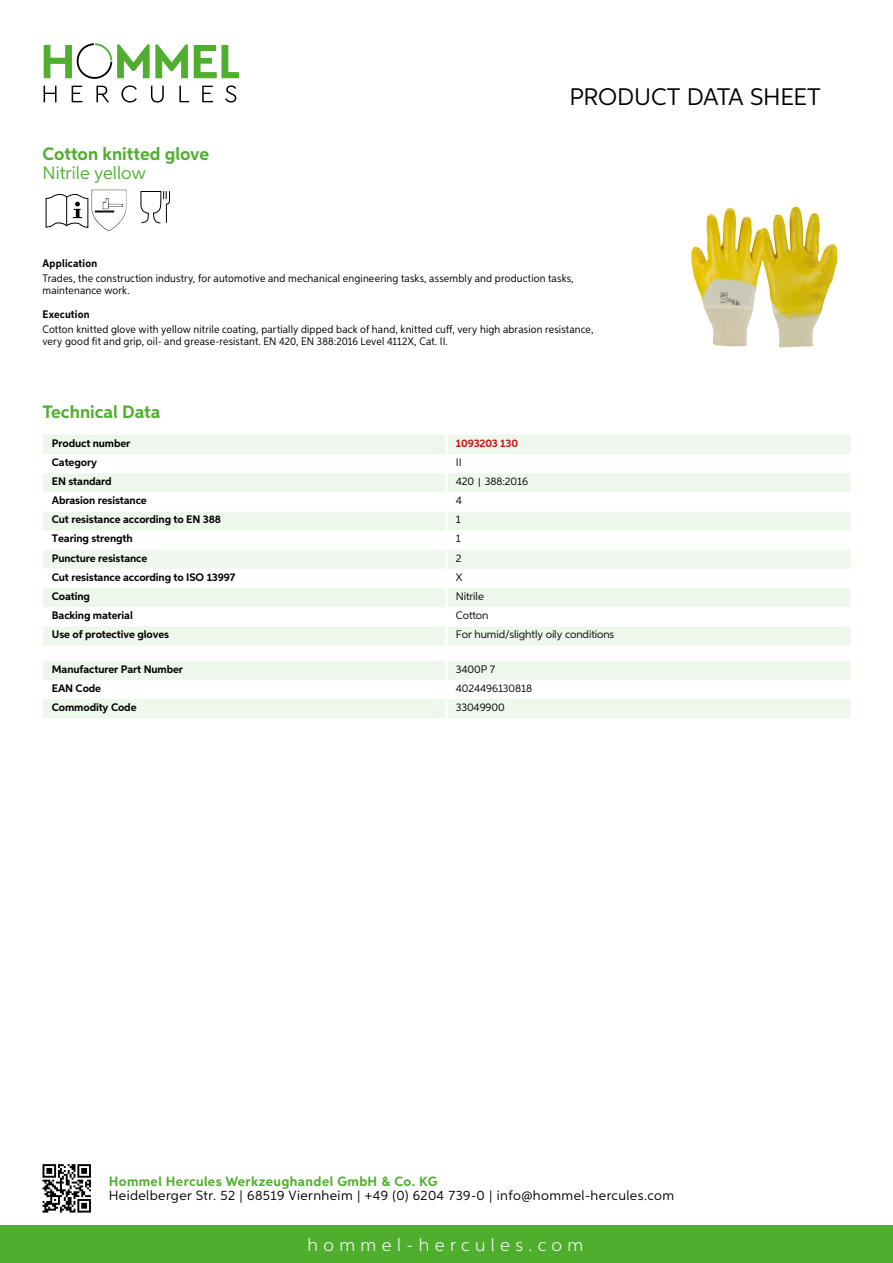
<style>
.page{position:relative;width:893px;height:1263px;background:#fff}
.page>*{position:absolute;margin:0;border:0;box-sizing:border-box;transform-origin:0 0}
.t1{font:24px "Aspira";letter-spacing:-.01em;color:#000}
.t2{font:700 18px "Aspira";color:#50ae2f}
.t3{font:300 18px "Aspira";letter-spacing:.3em;color:#fff}
.t4{font:18px "Aspira";color:#50ae2f}
.t5{font:13.5px "Aspira";letter-spacing:.03em;color:#000}
.t6{font:700 13.5px "Aspira";letter-spacing:.03em;color:#50ae2f}
.t7{font:10.95px/12px "Aspira Nar";letter-spacing:.015em;color:#000}
.t8{font:700 10.95px "Aspira";letter-spacing:-.01em;color:#000}
.t9{font:10.95px "Aspira";letter-spacing:-.01em;color:#000}
.t10{font:700 10.95px "Aspira Nar";letter-spacing:.015em;color:#000}
.t11{font:700 10.95px "Aspira";letter-spacing:-.01em;color:#cd1013}
.s1{font-family:"Wuerth Global";font-size:10.5px}
</style>
<div class="page">
<div style="left:0;top:1226px;width:893px;height:37px;background:#50ae2f"></div>
<svg style="left:43px;top:1164px;width:48px;height:48px"></svg>
<svg style="left:194px;top:45px;width:45px;height:33px"></svg>
<svg style="left:44px;top:43px;width:144px;height:36px"></svg>
<svg style="left:44px;top:86px;width:13px;height:16px"></svg>
<svg style="left:72px;top:86px;width:10px;height:16px"></svg>
<svg style="left:96px;top:86px;width:13px;height:16px"></svg>
<svg style="left:121px;top:85px;width:16px;height:18px"></svg>
<svg style="left:151px;top:86px;width:13px;height:17px"></svg>
<svg style="left:179px;top:86px;width:10px;height:16px"></svg>
<svg style="left:202px;top:86px;width:11px;height:16px"></svg>
<svg style="left:225px;top:85px;width:11px;height:18px"></svg>
<div style="left:43px;top:435px;width:807px;height:210px;background:#eef7eb"></div>
<svg style="left:43px;top:454px;width:807px;height:172px"></svg>
<hr style="left:445px;top:435px;width:3px;height:19px;background:#fff">
<hr style="left:445px;top:454px;width:3px;height:19px;background:#fff">
<hr style="left:445px;top:473px;width:3px;height:19px;background:#fff">
<hr style="left:445px;top:492px;width:3px;height:19px;background:#fff">
<hr style="left:445px;top:511px;width:3px;height:20px;background:#fff">
<hr style="left:445px;top:531px;width:3px;height:19px;background:#fff">
<hr style="left:445px;top:550px;width:3px;height:19px;background:#fff">
<hr style="left:445px;top:569px;width:3px;height:19px;background:#fff">
<hr style="left:445px;top:588px;width:3px;height:19px;background:#fff">
<hr style="left:445px;top:607px;width:3px;height:19px;background:#fff">
<hr style="left:445px;top:626px;width:3px;height:19px;background:#fff">
<svg style="left:43px;top:661px;width:807px;height:57px"></svg>
<hr style="left:445px;top:699px;width:3px;height:19px;background:#fff">
<svg style="left:46px;top:193px;width:42px;height:35px"></svg>
<img style="left:91px;top:189px;width:8px;height:35px">
<svg style="left:140px;top:191px;width:30px;height:33px"></svg>
<img style="left:691px;top:206px;width:147px;height:142px">
<h2 class="t2" style="left:43px;top:142px;width:168px">Cotton knitted glove</h2>
<h2 class="t4" style="left:43px;top:162px;width:105px">Nitrile yellow</h2>
<h1 class="t1" style="left:569px;top:82px;width:253px">Product data sh eet</h1>
<p class="t10" style="left:43px;top:257px;width:56px">Application</p>
<p class="t7" style="left:43px;top:273px;width:533px">Trades, the construction industry, for automotive and mechanical engineering tasks, assembly and production tasks, maintenance work.</p>
<p class="t10" style="left:43px;top:307px;width:49px">Execution</p>
<p class="t7" style="left:43px;top:323px;width:553px">Cotton knitted glove with yellow nitrile coating, partially dipped back of hand, knitted cuff, very high abrasion resistance, very good fit and grip, oil- and grease-resistant. EN 420, EN 388:2016 Level 4112X, Cat. II.</p>
<h2 class="t2" style="left:43px;top:401px;width:120px">Technical Data</h2>
<p class="t8" style="left:52px;top:436px;width:80px">Product number</p>
<p class="t11" style="left:456px;top:436px;width:64px">1093203 130</p>
<p class="t8" style="left:52px;top:455px;width:47px">Category</p>
<p class="t9" style="left:456px;top:455px;width:7px">II</p>
<p class="t8" style="left:52px;top:475px;width:61px">EN standard</p>
<p class="t9" style="left:456px;top:475px;width:74px">420 <span class="s1">|</span> 388:2016</p>
<p class="t8" style="left:52px;top:494px;width:97px">Abrasion resistance</p>
<p class="t9" style="left:456px;top:494px;width:8px">4</p>
<p class="t8" style="left:52px;top:513px;width:171px">Cut resistance according to EN 388</p>
<p class="t9" style="left:456px;top:513px;width:7px">1</p>
<p class="t8" style="left:52px;top:532px;width:82px">Tearing strength</p>
<p class="t9" style="left:456px;top:532px;width:7px">1</p>
<p class="t8" style="left:52px;top:551px;width:97px">Puncture resistance</p>
<p class="t9" style="left:456px;top:551px;width:7px">2</p>
<p class="t8" style="left:52px;top:570px;width:185px">Cut resistance according to ISO 13997</p>
<p class="t9" style="left:456px;top:570px;width:8px">X</p>
<p class="t8" style="left:52px;top:589px;width:40px">Coating</p>
<p class="t9" style="left:456px;top:589px;width:30px">Nitrile</p>
<p class="t8" style="left:52px;top:608px;width:83px">Backing material</p>
<p class="t9" style="left:456px;top:609px;width:34px">Cotton</p>
<p class="t8" style="left:52px;top:628px;width:119px">Use of protective gloves</p>
<p class="t9" style="left:456px;top:628px;width:160px">For humid/slightly oily conditions</p>
<p class="t8" style="left:52px;top:662px;width:133px">Manufacturer Part Number</p>
<p class="t9" style="left:456px;top:662px;width:41px">3400P 7</p>
<p class="t8" style="left:52px;top:681px;width:51px">EAN Code</p>
<p class="t9" style="left:456px;top:681px;width:78px">4024496130818</p>
<p class="t8" style="left:52px;top:700px;width:86px">Commodity Code</p>
<p class="t9" style="left:456px;top:700px;width:50px">33049900</p>
<p class="t6" style="left:109px;top:1172px;width:330px">Hommel Hercules Werkzeughandel GmbH &amp; Co. KG</p>
<p class="t5" style="left:109px;top:1187px;width:567px">Heidelberger Str. 52 | 68519 Viernheim | +49 (0) 6204 739-0 | info@hommel-hercules.com</p>
<h2 class="t3" style="left:307px;top:1234px;width:277px">hommel-hercules.com</h2>
</div>
